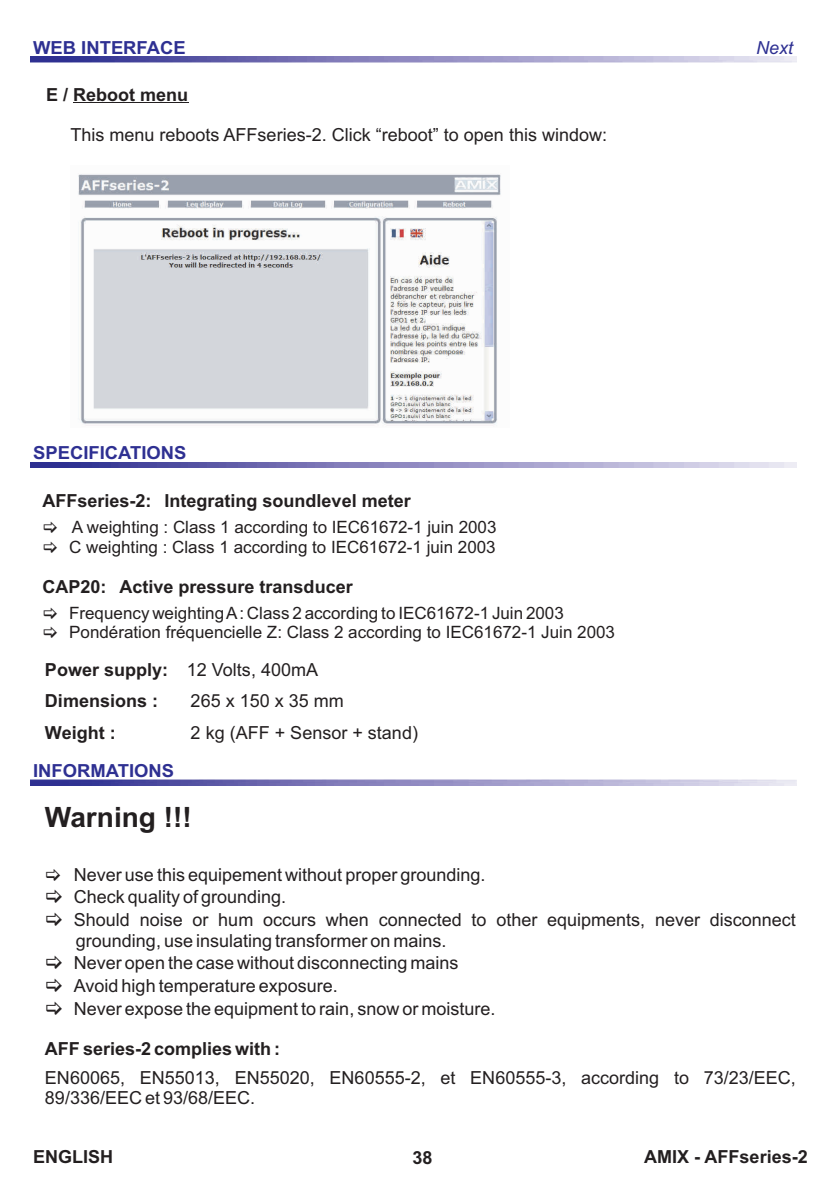
<style>
.page{position:relative;width:840px;height:1191px;background:#fff}
.page>*{position:absolute;margin:0;border:0;box-sizing:border-box;transform-origin:0 0}
.t1{font:700 28px "Arial";color:#231f20}
.t2{font:18px/22.6px "Arial";color:#231f20}
.t3{font:700 18px/31.2px "Arial";color:#231f20}
.t4{font:700 18px "Arial";color:#2e3092}
.t5{font:italic 18px "Arial";color:#2e3092}
.t6{font:17px/19.4px "Arial";color:#231f20}
.s1{font-weight:400}
</style>
<div class="page">
<img style="left:30px;top:462px;width:766px;height:6px">
<img style="left:30px;top:780px;width:766px;height:5px">
<img style="left:30px;top:57px;width:766px;height:5px">
<hr style="left:73px;top:102px;width:115px;height:1px;background:#231f20">
<img style="left:78px;top:174px;width:423px;height:252px">
<p class="t4" style="left:33px;top:41px;width:154px">WEB INTERFACE</p>
<p class="t5" style="left:755px;top:41px;width:39px">Next</p>
<p class="t3" style="left:46px;top:80px;width:144px">E / Reboot menu</p>
<p class="t2" style="left:70px;top:125px;width:538px">This menu reboots AFFseries-2. Click “reboot” to open this window:</p>
<p class="t4" style="left:33px;top:446px;width:155px">SPECIFICATIONS</p>
<p class="t3" style="left:42px;top:487px;width:111px">AFFseries-2:</p>
<p class="t3" style="left:164px;top:487px;width:248px">Integrating soundlevel meter</p>
<p class="t6" style="left:69px;top:519px;width:428px">A weighting : Class 1 according to IEC61672-1 juin 2003<br>C weighting : Class 1 according to IEC61672-1 juin 2003</p>
<p class="t3" style="left:119px;top:572px;width:235px">Active pressure transducer</p>
<p class="t6" style="left:69px;top:624px;width:547px">Pondération fréquencielle Z: Class 2 according to IEC61672-1 Juin 2003</p>
<p class="t3" style="left:42px;top:572px;width:66px">CAP20:</p>
<p class="t6" style="left:69px;top:605px;width:496px">Frequency weighting A: Class 2 according to IEC61672-1 Juin 2003</p>
<p class="t3" style="left:45px;top:656px;width:274px">Power supply: <span class="s1">12 Volts, 400mA<br></span>Dimensions :</p>
<p class="t2" style="left:190px;top:691px;width:155px">265 x 150 x 35 mm</p>
<p class="t3" style="left:45px;top:718px;width:72px">Weight :</p>
<p class="t2" style="left:190px;top:722px;width:229px">2 kg (AFF + Sensor + stand)</p>
<p class="t4" style="left:33px;top:763px;width:142px">INFORMATIONS</p>
<h1 class="t1" style="left:45px;top:806px;width:148px">Warning !!!</h1>
<p class="t2" style="left:74px;top:865px;width:723px">Never use this equipement without proper grounding.<br>Check quality of grounding.<br>Should noise or hum occurs when connected to other equipments, never disconnect</p>
<p class="t2" style="left:74px;top:930px;width:423px">grounding, use insulating transformer on mains.<br>Never open the case without disconnecting mains Avoid high temperature exposure.<br>Never expose the equipment to rain, snow or moisture.</p>
<p class="t3" style="left:45px;top:1034px;width:237px">AFF series-2 complies with :</p>
<p class="t2" style="left:45px;top:1069px;width:752px;line-height:20.2px">EN60065, EN55013, EN55020, EN60555-2, et EN60555-3, according to 73/23/EEC,<br>89/336/EEC et 93/68/EEC.</p>
<p class="t3" style="left:33px;top:1143px;width:82px">ENGLISH</p>
<p class="t3" style="left:412px;top:1143px;width:22px">38</p>
<p class="t3" style="left:643px;top:1143px;width:165px">AMIX - AFFseries-2</p>
</div>
